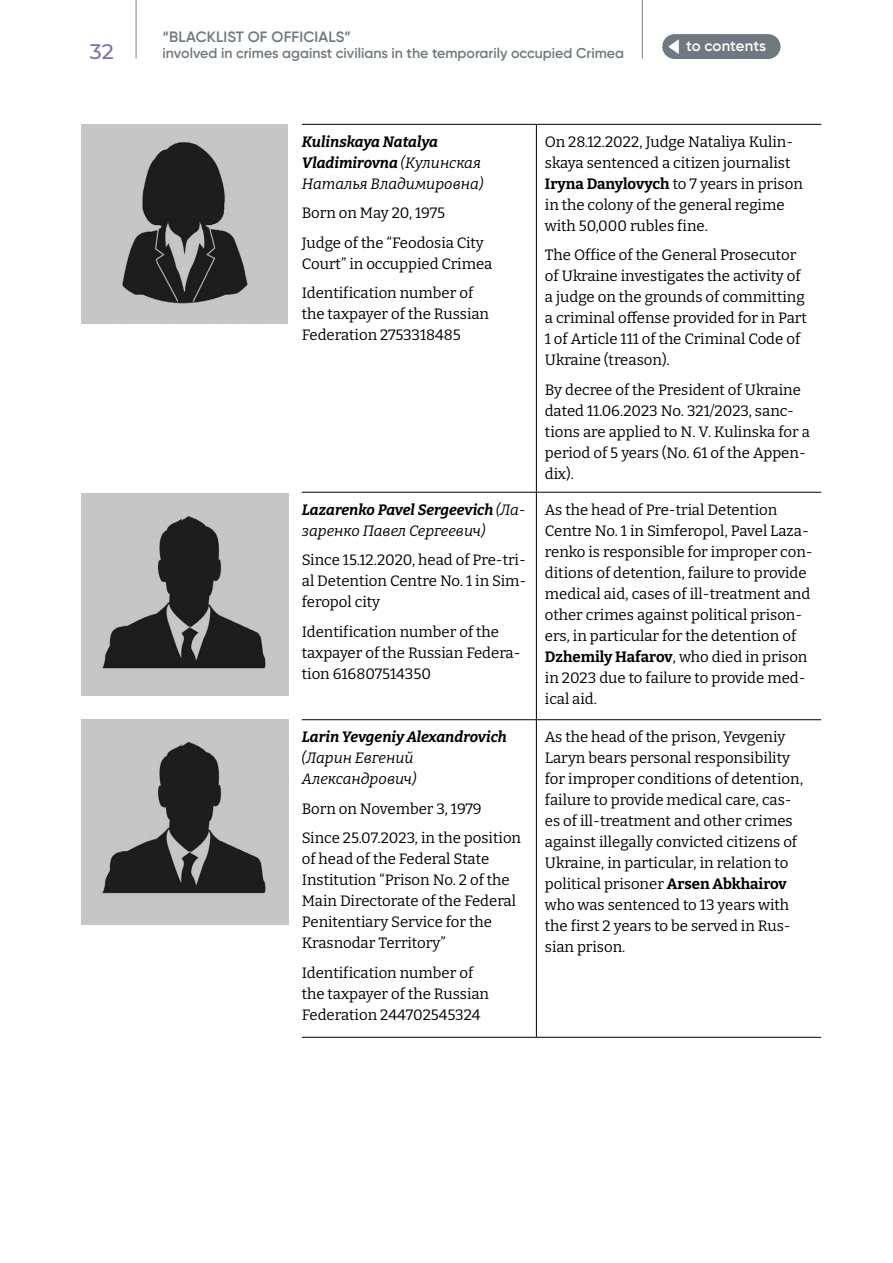
<style>
.page{position:relative;width:893px;height:1263px;background:#fff}
.page>*{position:absolute;margin:0;border:0;box-sizing:border-box;transform-origin:0 0}
.t1{font:500 21px "Montserrat";color:#7874b5}
.t2{font:15px/21px "Bitter";color:#000}
.t3{font:italic 15px/21px "Bitter";color:#000}
.t4{font:600 15px "Gilroy";color:#6f797f}
.t5{font:italic 700 15px "Bitter";color:#000}
.t6{font:600 15px "Gilroy";letter-spacing:.005em;color:#fff}
.t7{font:600 14.25px "Gilroy";color:#6f797f}
.s1{font-weight:700}
</style>
<div class="page">
<hr style="left:136px;top:0;width:1px;height:59px;background:#818080">
<div style="left:662px;top:34px;width:118px;height:25px;background:#6f797f;border-radius:12px"></div>
<svg style="left:668px;top:39px;width:11px;height:15px"></svg>
<hr style="left:642px;top:0;width:1px;height:59px;background:#818080">
<hr style="left:302px;top:124px;width:234px;height:1px;background:#000">
<hr style="left:536px;top:124px;width:285px;height:1px;background:#000">
<hr style="left:536px;top:125px;width:1px;height:367px;background:#000">
<hr style="left:302px;top:492px;width:234px;height:1px;background:#000">
<hr style="left:536px;top:492px;width:285px;height:1px;background:#000">
<hr style="left:536px;top:493px;width:1px;height:226px;background:#000">
<hr style="left:302px;top:719px;width:234px;height:1px;background:#000">
<hr style="left:536px;top:719px;width:285px;height:1px;background:#000">
<hr style="left:536px;top:720px;width:1px;height:317px;background:#000">
<hr style="left:302px;top:1037px;width:234px;height:1px;background:#000">
<hr style="left:536px;top:1037px;width:285px;height:1px;background:#000">
<img style="left:82px;top:124px;width:206px;height:200px">
<img style="left:81px;top:494px;width:207px;height:202px">
<img style="left:81px;top:719px;width:207px;height:206px">
<p class="t4" style="left:163px;top:28px;width:190px">“BLACKLIST OF OFFICIALS”</p>
<p class="t4" style="left:184px;top:33px;width:190px">“BLACKLIST OF OFFICIALS”</p>
<p class="t6" style="left:686px;top:36px;width:82px">to contents</p>
<h1 class="t1" style="left:90px;top:36px;width:26px">32</h1>
<p class="t7" style="left:163px;top:44px;width:463px">involved in crimes against civilians in the temporarily occupied Crimea</p>
<h1 class="t1" style="left:84px;top:42px;width:26px">32</h1>
<p class="t4" style="left:184px;top:49px;width:487px">involved in crimes against civilians in the temporarily occupied Crimea</p>
<p class="t3" style="left:302px;top:131px;width:183px"><span class="s1">Kulinskaya Natalya<br>Vladimirovna</span> (Кулинская<br>Наталья Владимировна)</p>
<p class="t2" style="left:302px;top:198px;width:184px;line-height:29.5px">Born on May 20, 1975<br>Judge of the “Feodosia City</p>
<p class="t2" style="left:302px;top:248px;width:192px;line-height:29.5px">Court” in occuppied Crimea<br>Identification number of</p>
<p class="t2" style="left:302px;top:303px;width:189px">the taxpayer of the Russian<br>Federation 2753318485</p>
<p class="t3" style="left:302px;top:499px;width:225px"><span class="s1">Lazarenko Pavel Sergeevich</span> (Ла&shy;заренко Павел Сергеевич)</p>
<p class="t2" style="left:302px;top:549px;width:226px;text-align:justify">Since 15.12.2020, head of Pre-tri&shy;al Detention Centre No. 1 in Sim&shy;feropol city</p>
<p class="t2" style="left:302px;top:621px;width:220px">Identification number of the taxpayer of the Russian Federa&shy;tion 616807514350</p>
<p class="t5" style="left:302px;top:727px;width:206px">Larin Yevgeniy Alexandrovich</p>
<p class="t3" style="left:302px;top:747px;width:116px">(Ларин Евгений<br>Александрович)</p>
<p class="t2" style="left:302px;top:793px;width:221px;line-height:29.5px">Born on November 3, 1979<br>Since 25.07.2023, in the position</p>
<p class="t2" style="left:302px;top:848px;width:216px">of head of the Federal State<br>Institution “Prison No. 2 of the<br>Main Directorate of the Federal<br>Penitentiary Service for the<br>Krasnodar Territory”</p>
<p class="t2" style="left:302px;top:962px;width:189px">Identification number of the taxpayer of the Russian<br>Federation 244702545324</p>
<p class="t2" style="left:545px;top:131px;width:259px">On 28.12.2022, Judge Nataliya Kulin&shy;skaya sentenced a citizen journalist <span class="s1">Iryna Danylovych</span> to 7 years in prison in the colony of the general regime with 50,000 rubles fine.</p>
<p class="t2" style="left:545px;top:244px;width:264px">The Office of the General Prosecutor of Ukraine investigates the activity of a judge on the grounds of committing a criminal offense provided for in Part 1 of Article 111 of the Criminal Code of Ukraine (treason).</p>
<p class="t2" style="left:545px;top:379px;width:266px">By decree of the President of Ukraine dated 11.06.2023 No. 321/2023, sanc&shy;tions are applied to N. V. Kulinska for a period of 5 years (No. 61 of the Appen&shy;dix).</p>
<p class="t2" style="left:545px;top:499px;width:269px">As the head of Pre-trial Detention Centre No. 1 in Simferopol, Pavel Laza&shy;renko is responsible for improper con&shy;ditions of detention, failure to provide medical aid, cases of ill-treatment and other crimes against political prison&shy;ers, in particular for the detention of <span class="s1">Dzhemily Hafarov</span>, who died in prison in 2023 due to failure to provide med&shy;ical aid.</p>
<p class="t2" style="left:545px;top:726px;width:260px">As the head of the prison, Yevgeniy Laryn bears personal responsibility for improper conditions of detention, failure to provide medical care, cas&shy;es of ill-treatment and other crimes against illegally convicted citizens of Ukraine, in particular, in relation to political prisoner <span class="s1">Arsen Abkhairov </span>who was sentenced to 13 years with the first 2 years to be served in Rus&shy;sian prison.</p>
</div>
